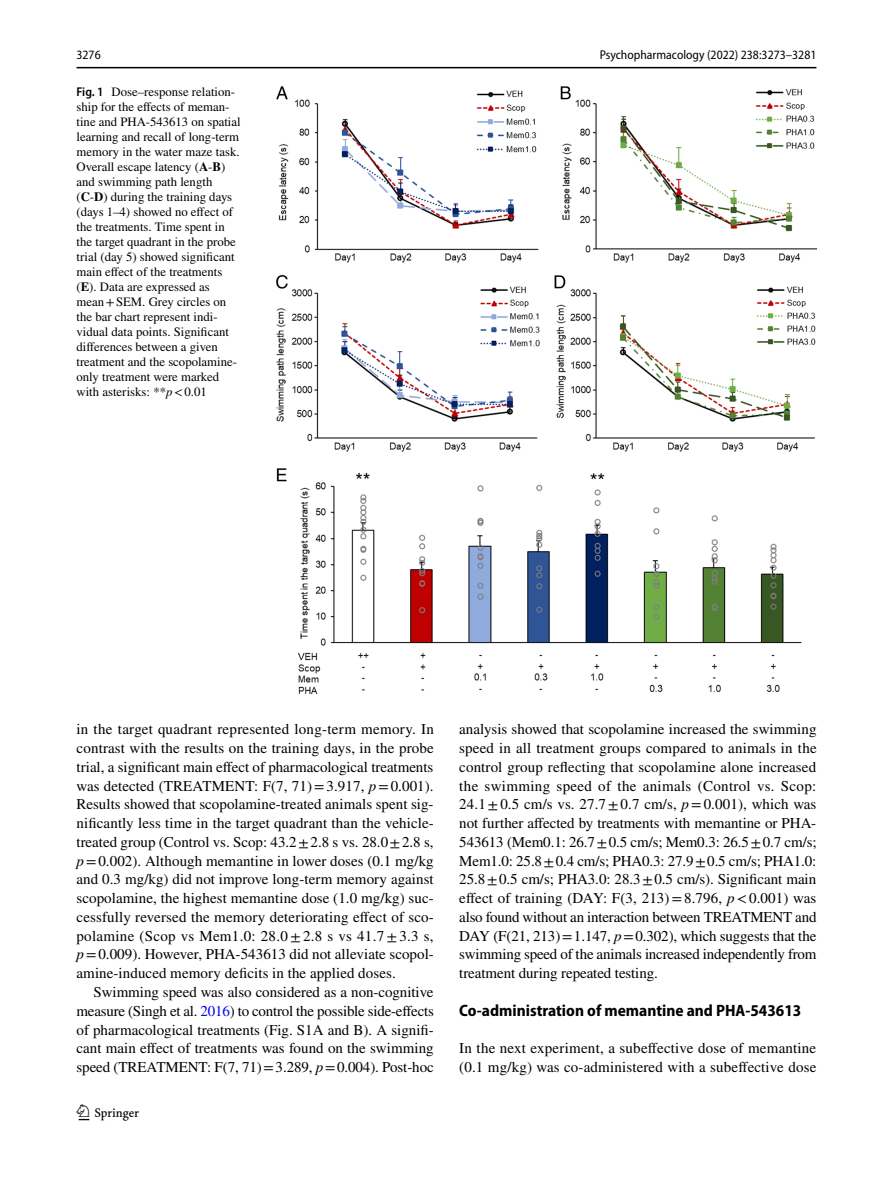
<style>
.page{position:relative;width:893px;height:1187px;background:#fff}
.page>*{position:absolute;margin:0;border:0;box-sizing:border-box;transform-origin:0 0}
.t1{font:22.5px "Springnew Regular 2";color:#000}
.t2{font:700 semi-condensed 16.5px "Myriad Pro";color:#000}
.t3{font:15px/18.8px "STIX";letter-spacing:.005em;color:#000;text-align:justify}
.t4{font:12.75px/15px "STIX";color:#000}
.t5{font:12.75px "Myriad Pro Semi Cn 3";color:#000}
.t6{font:semi-condensed 12.75px "Myriad Pro";color:#000}
.s1{font-family:"Myriad Pro";font-weight:600;font-stretch:semi-condensed}
.s2{font-weight:700}
.s3{font-style:italic}
.s4{color:#00f}
</style>
<div class="page">
<hr style="left:77px;top:67px;width:739px;height:1px;background:#000">
<img style="left:276px;top:87px;width:540px;height:606px">
<p class="t6" style="left:77px;top:48px;width:26px">3276</p>
<p class="t5" style="left:600px;top:48px;width:218px">Psychopharmacology (2022) 238:3273–3281</p>
<p class="t4" style="left:77px;top:85px;width:166px"><span class="s1">Fig. 1</span> Dose–response relation&shy;ship for the effects of meman&shy;tine and PHA-543613 on spatial learning and recall of long-term memory in the water maze task.<br>Overall escape latency (<span class="s2">A</span>-<span class="s2">B</span>) and swimming path length (<span class="s2">C</span>-<span class="s2">D</span>) during the training days (days 1–4) showed no effect of the treatments. Time spent in the target quadrant in the probe trial (day 5) showed significant main effect of the treatments (<span class="s2">E</span>). Data are expressed as mean+SEM. Grey circles on the bar chart represent indi&shy;vidual data points. Significant differences between a given treatment and the scopolamine&shy;only treatment were marked with asterisks: **<span class="s3">p</span>&lt;0.01</p>
<p class="t3" style="left:77px;top:721px;width:359px">in the target quadrant represented long-term memory. In contrast with the results on the training days, in the probe trial, a significant main effect of pharmacological treatments was detected (TREATMENT: F(7, 71)=3.917, <span class="s3">p</span>=0.001).<br>Results showed that scopolamine-treated animals spent sig&shy;nificantly less time in the target quadrant than the vehicle&shy;treated group (Control vs. Scop: 43.2±2.8 s vs. 28.0±2.8 s, <span class="s3">p</span>=0.002). Although memantine in lower doses (0.1 mg/kg and 0.3 mg/kg) did not improve long-term memory against scopolamine, the highest memantine dose (1.0 mg/kg) suc&shy;cessfully reversed the memory deteriorating effect of sco&shy;polamine (Scop vs Mem1.0: 28.0±2.8 s vs 41.7±3.3 s, <span class="s3">p</span>=0.009). However, PHA-543613 did not alleviate scopol&shy;amine-induced memory deficits in the applied doses.</p>
<p class="t3" style="left:77px;top:983px;width:359px;text-indent:17px">Swimming speed was also considered as a non-cognitive measure (Singh et al. <span class="s4">2016</span>) to control the possible side-effects of pharmacological treatments (Fig. S1A and B). A signifi&shy;cant main effect of treatments was found on the swimming speed (TREATMENT: F(7, 71)=3.289, <span class="s3">p</span>=0.004). Post-hoc</p>
<h1 class="t1" style="left:79px;top:1104px;width:62px">1 3</h1>
<p class="t3" style="left:459px;top:721px;width:359px">analysis showed that scopolamine increased the swimming speed in all treatment groups compared to animals in the control group reflecting that scopolamine alone increased the swimming speed of the animals (Control vs. Scop:<br>24.1±0.5 cm/s vs. 27.7±0.7 cm/s, <span class="s3">p</span>=0.001), which was not further affected by treatments with memantine or PHA-543613 (Mem0.1: 26.7±0.5 cm/s; Mem0.3: 26.5±0.7 cm/s; Mem1.0: 25.8±0.4 cm/s; PHA0.3: 27.9±0.5 cm/s; PHA1.0:<br>25.8±0.5 cm/s; PHA3.0: 28.3±0.5 cm/s). Significant main effect of training (DAY: F(3, 213)=8.796, <span class="s3">p</span>&lt;0.001) was also found without an interaction between TREATMENT and DAY (F(21, 213)=1.147, <span class="s3">p</span>=0.302), which suggests that the swimming speed of the animals increased independently from treatment during repeated testing.</p>
<p class="t2" style="left:459px;top:1000px;width:344px">Co‑administration of memantine and PHA‑543613</p>
<p class="t3" style="left:459px;top:1039px;width:359px">In the next experiment, a subeffective dose of memantine (0.1 mg/kg) was co-administered with a subeffective dose</p>
</div>
